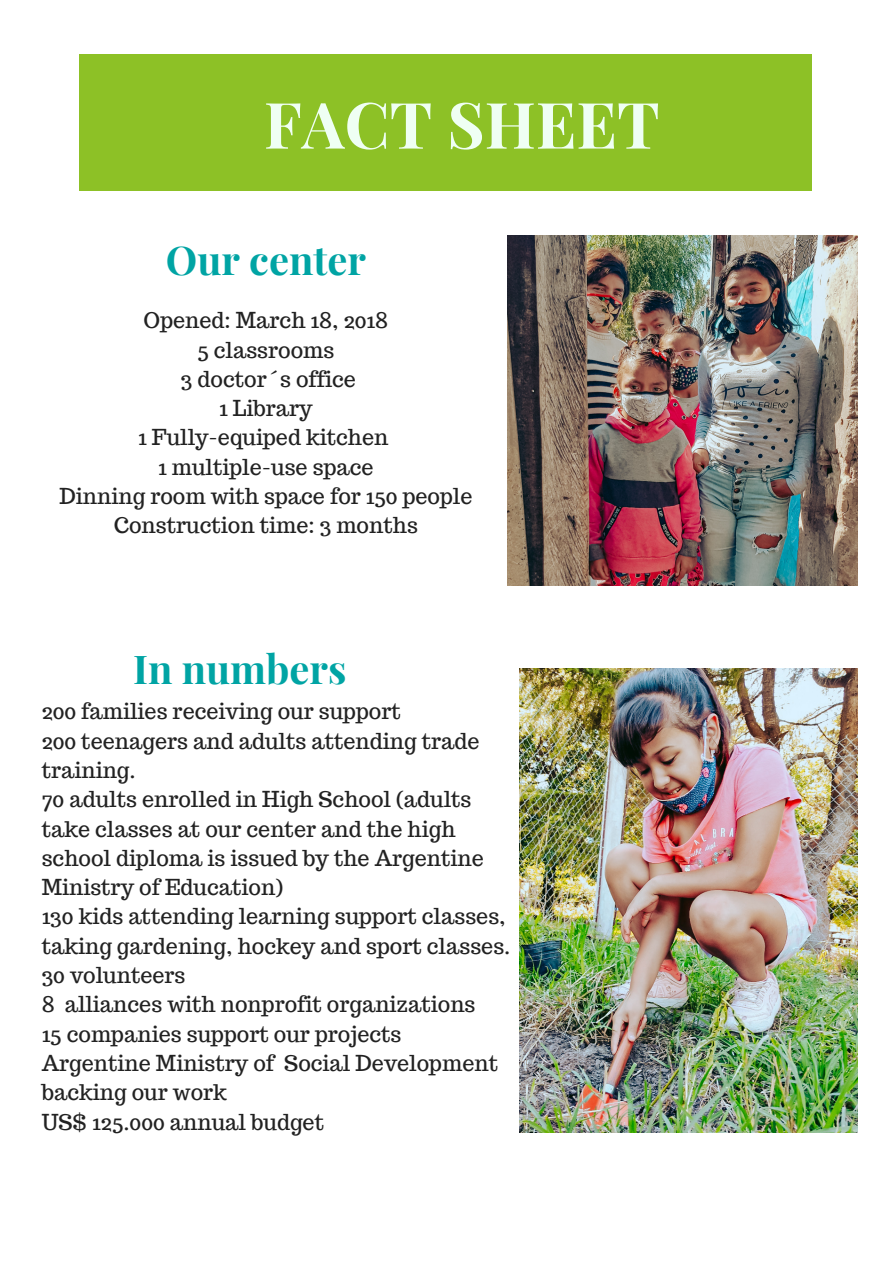
<style>
.page{position:relative;width:894px;height:1264px;background:#fff}
.page>*{position:absolute;margin:0;border:0;box-sizing:border-box;transform-origin:0 0}
.t1{font:700 63.9px "Playfair Display";color:#effff3}
.t2{font:700 39.75px "Playfair Display";color:#00a4a4}
.t3{font:21.45px/29.2px "Trocchi";color:#222}
</style>
<div class="page">
<div style="left:80px;top:54px;width:731px;height:136px;background:#8dc126"></div>
<img style="left:519px;top:668px;width:338px;height:464px">
<img style="left:507px;top:235px;width:350px;height:350px">
<p class="t1" style="left:264px;top:80px;width:397px">FACT SHEET</p>
<p class="t2" style="left:166px;top:232px;width:202px">Our center</p>
<p class="t3" style="left:144px;top:306px;width:246px">Opened: March 18, 2018</p>
<p class="t3" style="left:197px;top:335px;width:138px">5 classrooms</p>
<p class="t3" style="left:181px;top:364px;width:176px">3 doctor´s office</p>
<p class="t3" style="left:219px;top:393px;width:95px">1 Library</p>
<p class="t3" style="left:138px;top:423px;width:252px">1 Fully-equiped kitchen</p>
<p class="t3" style="left:158px;top:452px;width:217px">1 multiple-use space</p>
<p class="t3" style="left:59px;top:481px;width:414px">Dinning room with space for 150 people</p>
<p class="t3" style="left:114px;top:510px;width:305px">Construction time: 3 months</p>
<p class="t2" style="left:133px;top:641px;width:215px">In numbers</p>
<p class="t3" style="left:42px;top:697px;width:360px">200 families receiving our support</p>
<p class="t3" style="left:42px;top:726px;width:439px">200 teenagers and adults attending trade training.</p>
<p class="t3" style="left:42px;top:784px;width:443px">70 adults enrolled in High School (adults take classes at our center and the high school diploma is issued by the Argentine Ministry of Education)</p>
<p class="t3" style="left:42px;top:901px;width:470px">130 kids attending learning support classes, taking gardening, hockey and sport classes.</p>
<p class="t3" style="left:42px;top:960px;width:145px">30 volunteers</p>
<p class="t3" style="left:42px;top:989px;width:435px">8 alliances with nonprofit organizations</p>
<p class="t3" style="left:42px;top:1019px;width:361px">15 companies support our projects</p>
<p class="t3" style="left:42px;top:1048px;width:458px">Argentine Ministry of Social Development backing our work</p>
<p class="t3" style="left:42px;top:1106px;width:284px">US$ 125.000 annual budget</p>
</div>
